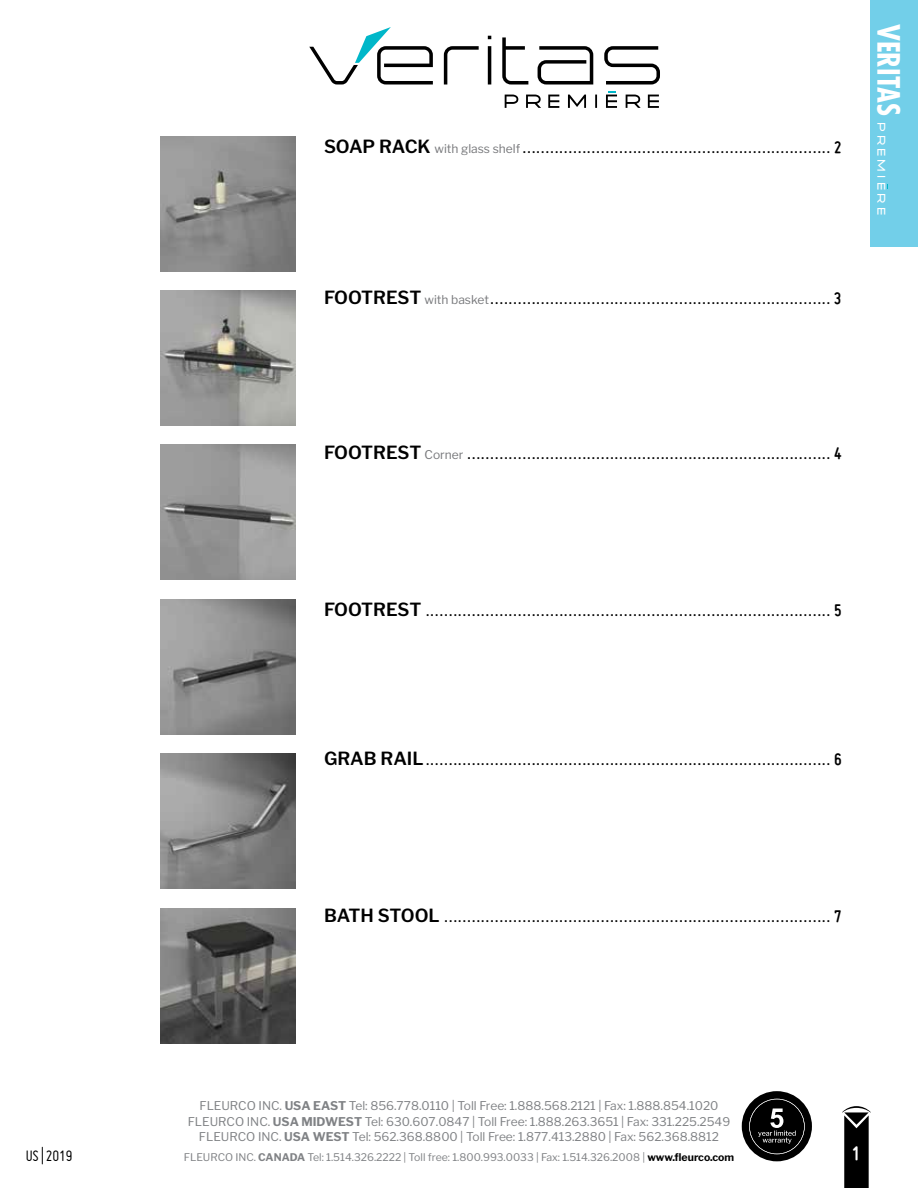
<style>
.page{position:relative;width:918px;height:1188px;background:#fff}
.page>*{position:absolute;margin:0;border:0;box-sizing:border-box;transform-origin:0 0}
.t1{font:24px "Miso";color:#000}
.t2{font:700 21px "Miso";color:#fff}
.t3{font:16.5px "Miso";letter-spacing:-.01em;color:#000}
.t4{font:14.4px "Radiometry";letter-spacing:.26em;color:#fff}
.t5{font:12px/15.8px "Libre Franklin";color:#808285;text-align:center}
.t6{font:10.5px "Libre Franklin";color:#808285}
.s1{font-family:"Libre Franklin";font-weight:600;font-size:18px}
.s2{font-family:"Libre Franklin";font-size:12px;color:#77787b}
.s3{font-weight:700;font-size:18px}
.s4{font-family:"Futura Std";font-weight:700;font-stretch:condensed;font-size:30px}
.s5{font-weight:700}
.s6{font-weight:700;color:#000}
</style>
<div class="page">
<div style="left:871px;top:0;width:47px;height:246px;background:#72cfe9"></div>
<div style="left:742px;top:1091px;width:70px;height:70px;background:#000;border-radius:50%"></div>
<svg style="left:749px;top:1099px;width:56px;height:55px"></svg>
<svg style="left:842px;top:1106px;width:29px;height:82px"></svg>
<img style="left:161px;top:136px;width:135px;height:135px">
<img style="left:161px;top:291px;width:135px;height:135px">
<img style="left:161px;top:445px;width:135px;height:135px">
<img style="left:161px;top:599px;width:135px;height:135px">
<img style="left:161px;top:754px;width:135px;height:135px">
<img style="left:161px;top:908px;width:135px;height:135px">
<svg style="left:309px;top:27px;width:351px;height:58px"></svg>
<svg style="left:505px;top:91px;width:154px;height:17px"></svg>
<p class="t1" style="left:324px;top:133px;width:519px"><span class="s1">SOAP RACK</span> <span class="s2">with glass shelf</span> ................................................................... <span class="s3">2</span></p>
<p class="t1" style="left:324px;top:283px;width:519px"><span class="s1">FOOTREST</span> <span class="s2">with basket</span>.......................................................................... <span class="s3">3</span></p>
<p class="t4" style="left:888px;top:24px;width:193px;rotate:90deg"><span class="s4">VERITAS</span> PREMIERE</p>
<p class="t1" style="left:324px;top:438px;width:519px"><span class="s1">FOOTREST</span> <span class="s2">Corner</span> ............................................................................... <span class="s3">4</span></p>
<p class="t1" style="left:324px;top:595px;width:519px"><span class="s1">FOOTREST</span> ........................................................................................ <span class="s3">5</span></p>
<p class="t1" style="left:324px;top:744px;width:519px"><span class="s1">GRAB RAIL</span>........................................................................................ <span class="s3">6</span></p>
<p class="t1" style="left:324px;top:901px;width:519px"><span class="s1">BATH STOOL</span> .................................................................................... <span class="s3">7</span></p>
<p class="t5" style="left:188px;top:1098px;width:544px">FLEURCO INC. <span class="s5">USA EAST</span> Tel: 856.778.0110 | Toll Free: 1.888.568.2121 | Fax: 1.888.854.1020<br>FLEURCO INC. <span class="s5">USA MIDWEST</span> Tel: 630.607.0847 | Toll Free: 1.888.263.3651 | Fax: 331.225.2549<br>FLEURCO INC. <span class="s5">USA WEST</span> Tel: 562.368.8800 | Toll Free: 1.877.413.2880 | Fax: 562.368.8812</p>
<p class="t6" style="left:184px;top:1151px;width:552px">FLEURCO INC. <span class="s5">CANADA</span> Tel: 1.514.326.2222 | Toll free: 1.800.993.0033 | Fax: 1.514.326.2008 | <span class="s6">www.fleurco.com</span></p>
<p class="t3" style="left:26px;top:1147px;width:48px">US | 2019</p>
<p class="t2" style="left:852px;top:1142px;width:10px">1</p>
</div>
